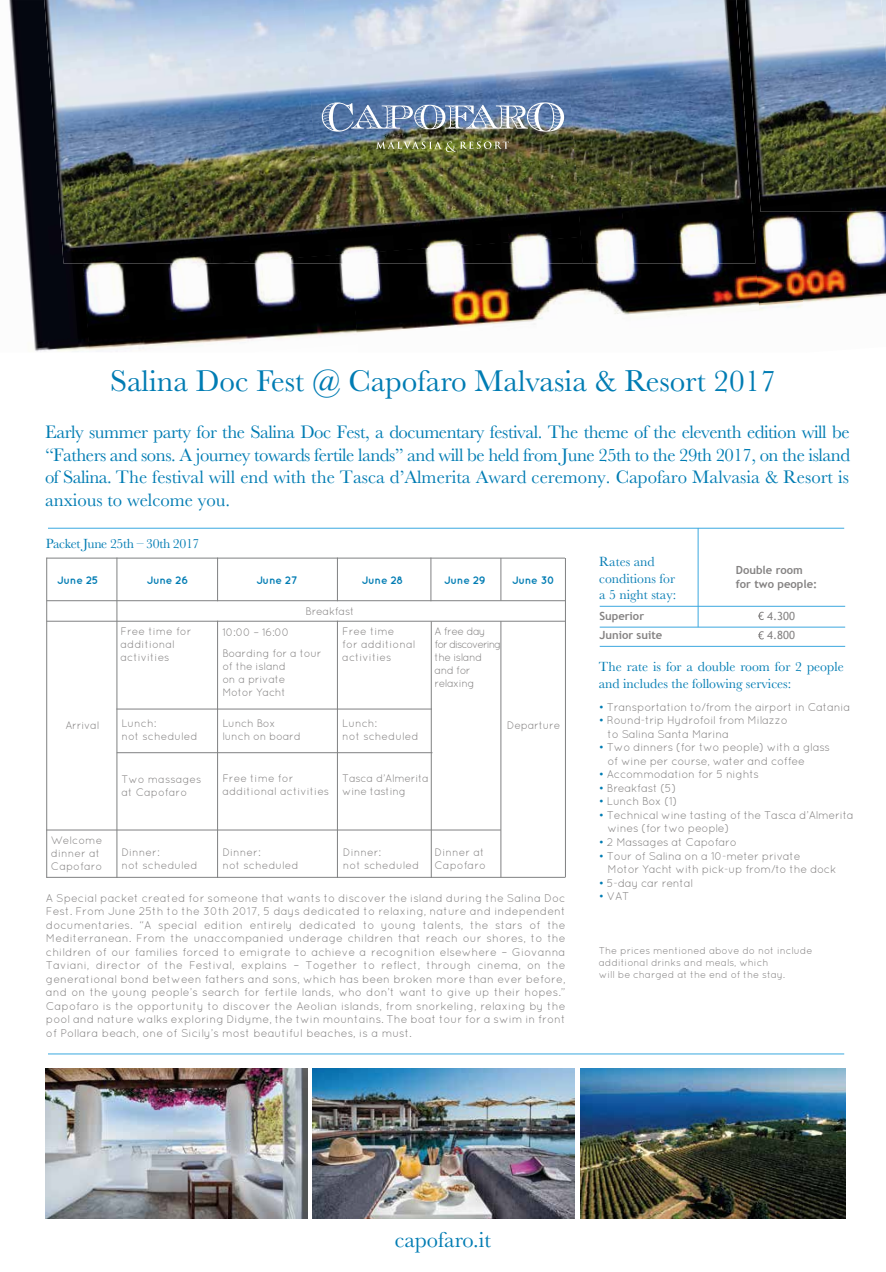
<style>
.page{position:relative;width:886px;height:1272px;background:#fff}
.page>*{position:absolute;margin:0;border:0;box-sizing:border-box;transform-origin:0 0}
.t1{font:31.12px "Baskerville";color:#007cb3}
.t2{font:22.5px "Baskerville";color:#007cb3}
.t3{font:18.75px/22.5px "Baskerville";color:#007cb3;text-align:justify}
.t4{font:13.75px/17.5px "Baskerville";color:#007cb3}
.t5{font:13.75px/16.5px "Baskerville";color:#087db4}
.t6{font:13.75px "Baskerville";letter-spacing:-.025em;color:#007cb3}
.t7{font:11.25px/13.5px "Quicksand";letter-spacing:-.025em;color:#848282}
.t8{font:700 11.25px/13.5px "Trebuchet MS";color:#848282}
.t9{font:11.25px "Trebuchet MS";color:#848282}
.t10{font:10.88px/13px "Quicksand";color:#848282}
.t11{font:10.88px/13px "Quicksand";letter-spacing:-.025em;color:#848282}
.t12{font:10.88px/13px "Quicksand";letter-spacing:-.05em;color:#848282}
.t13{font:700 10.88px "Quicksand";letter-spacing:-.025em;color:#007cb3}
.t14{font:10.88px/13px "Quicksand";letter-spacing:-.02em;color:#848282}
.t15{font:10px/12px "Quicksand";letter-spacing:-.01em;color:#848282}
.s1{color:#007cb3}
</style>
<div class="page">
<img style="left:46px;top:1068px;width:261px;height:150px">
<img style="left:312px;top:1068px;width:263px;height:150px">
<hr style="left:48px;top:1053px;width:796px;height:1px;background:#39a8e0">
<hr style="left:48px;top:528px;width:796px;height:1px;background:#39a8e0">
<hr style="left:117px;top:557px;width:1px;height:321px;background:#808182">
<hr style="left:217px;top:557px;width:1px;height:44px;background:#808182">
<hr style="left:217px;top:621px;width:1px;height:257px;background:#808182">
<hr style="left:337px;top:557px;width:1px;height:44px;background:#808182">
<hr style="left:431px;top:557px;width:1px;height:44px;background:#808182">
<hr style="left:337px;top:621px;width:1px;height:257px;background:#808182">
<hr style="left:431px;top:621px;width:1px;height:257px;background:#808182">
<hr style="left:47px;top:600px;width:518px;height:1px;background:#808182">
<hr style="left:47px;top:621px;width:518px;height:1px;background:#808182">
<hr style="left:116px;top:709px;width:316px;height:1px;background:#808182">
<hr style="left:117px;top:752px;width:315px;height:1px;background:#808182">
<hr style="left:46px;top:830px;width:455px;height:1px;background:#808182">
<hr style="left:46px;top:557px;width:1px;height:321px;background:#808182">
<hr style="left:501px;top:621px;width:1px;height:256px;background:#808182">
<hr style="left:501px;top:558px;width:1px;height:43px;background:#808182">
<hr style="left:565px;top:558px;width:1px;height:319px;background:#808182">
<hr style="left:47px;top:558px;width:518px;height:1px;background:#808182">
<hr style="left:47px;top:877px;width:518px;height:1px;background:#808182">
<img style="left:581px;top:1068px;width:264px;height:150px">
<img style="left:9px;top:0;width:74px;height:352px">
<img style="left:755px;top:212px;width:41px;height:98px">
<img style="left:83px;top:263px;width:269px;height:89px">
<img style="left:796px;top:212px;width:90px;height:96px">
<img style="left:352px;top:233px;width:410px;height:101px">
<img style="left:241px;top:344px;width:111px;height:8px">
<img style="left:44px;top:0;width:259px;height:196px">
<img style="left:303px;top:0;width:260px;height:158px">
<img style="left:563px;top:0;width:43px;height:263px">
<img style="left:606px;top:0;width:149px;height:263px">
<img style="left:59px;top:158px;width:522px;height:105px">
<img style="left:215px;top:237px;width:368px;height:26px">
<img style="left:745px;top:0;width:141px;height:212px">
<img style="left:322px;top:102px;width:242px;height:30px">
<svg style="left:376px;top:141px;width:133px;height:11px"></svg>
<hr style="left:698px;top:528px;width:1px;height:99px;background:#3ca8df">
<hr style="left:600px;top:606px;width:245px;height:1px;background:#3ca8df">
<hr style="left:600px;top:627px;width:245px;height:1px;background:#3ca8df">
<hr style="left:600px;top:646px;width:245px;height:1px;background:#3ca8df">
<svg style="left:758px;top:612px;width:6px;height:8px"></svg>
<svg style="left:758px;top:631px;width:6px;height:8px"></svg>
<h1 class="t1" style="left:110px;top:361px;width:667px">Salina Doc Fest @ Capofaro Malvasia &amp; Resort 2017</h1>
<p class="t3" style="left:45px;top:421px;width:807px">Early summer party for the Salina Doc Fest, a documentary festival. The theme of the eleventh edition will be “Fathers and sons. A journey towards fertile lands” and will be held from June 25th to the 29th 2017, on the island of Salina. The festival will end with the Tasca d’Almerita Award ceremony. Capofaro Malvasia &amp; Resort is anxious to welcome you.</p>
<p class="t6" style="left:46px;top:535px;width:155px">Packet June 25th – 30th 2017</p>
<p class="t13" style="left:57px;top:573px;width:43px">June 25</p>
<p class="t13" style="left:147px;top:573px;width:43px">June 26</p>
<p class="t13" style="left:256px;top:573px;width:43px">June 27</p>
<p class="t13" style="left:362px;top:573px;width:43px">June 28</p>
<p class="t13" style="left:444px;top:573px;width:43px">June 29</p>
<p class="t13" style="left:512px;top:573px;width:44px">June 30</p>
<p class="t10" style="left:120px;top:624px;width:73px">Free time for additional activities</p>
<p class="t11" style="left:306px;top:604px;width:50px">Breakfast</p>
<p class="t10" style="left:222px;top:625px;width:69px">10:00 – 16:00</p>
<p class="t10" style="left:342px;top:624px;width:75px">Free time<br>for additional activities</p>
<p class="t11" style="left:222px;top:646px;width:101px">Boarding for a tour of the island<br>on a private<br>Motor Yacht</p>
<p class="t12" style="left:434px;top:624px;width:68px">A free day for discovering the island and for relaxing</p>
<p class="t10" style="left:342px;top:716px;width:78px">Lunch:<br>not scheduled</p>
<p class="t11" style="left:342px;top:771px;width:88px">Tasca d’Almerita wine tasting</p>
<p class="t10" style="left:121px;top:716px;width:78px">Lunch:<br>not scheduled</p>
<p class="t10" style="left:121px;top:772px;width:82px">Two massages at Capofaro</p>
<p class="t14" style="left:222px;top:716px;width:80px">Lunch Box lunch on board</p>
<p class="t10" style="left:222px;top:772px;width:108px">Free time for additional activities</p>
<p class="t11" style="left:66px;top:718px;width:35px">Arrival</p>
<p class="t11" style="left:507px;top:718px;width:55px">Departure</p>
<p class="t10" style="left:51px;top:834px;width:53px">Welcome dinner at<br>Capofaro</p>
<p class="t10" style="left:121px;top:845px;width:78px">Dinner:<br>not scheduled</p>
<p class="t10" style="left:222px;top:845px;width:78px">Dinner:<br>not scheduled</p>
<p class="t10" style="left:343px;top:845px;width:78px">Dinner:<br>not scheduled</p>
<p class="t10" style="left:435px;top:845px;width:53px">Dinner at<br>Capofaro</p>
<p class="t7" style="left:46px;top:891px;width:521px;text-align:justify">A Special packet created for someone that wants to discover the island during the Salina Doc Fest. From June 25th to the 30th 2017, 5 days dedicated to relaxing, nature and independent documentaries. “A special edition entirely dedicated to young talents, the stars of the Mediterranean. From the unaccompanied underage children that reach our shores, to the children of our families forced to emigrate to achieve a recognition elsewhere – Giovanna Taviani, director of the Festival, explains – Together to reflect, through cinema, on the generational bond between fathers and sons, which has been broken more than ever before, and on the young people’s search for fertile lands, who don’t want to give up their hopes.” Capofaro is the opportunity to discover the Aeolian islands, from snorkeling, relaxing by the pool and nature walks exploring Didyme, the twin mountains. The boat tour for a swim in front of Pollara beach, one of Sicily’s most beautiful beaches, is a must.</p>
<p class="t5" style="left:599px;top:554px;width:78px">Rates and conditions for a 5 night stay:</p>
<p class="t8" style="left:736px;top:563px;width:83px">Double room for two people:</p>
<p class="t8" style="left:599px;top:609px;width:46px">Superior</p>
<p class="t9" style="left:767px;top:609px;width:29px">4.300</p>
<p class="t8" style="left:599px;top:628px;width:64px">Junior suite</p>
<p class="t9" style="left:767px;top:629px;width:29px">4.800</p>
<p class="t4" style="left:599px;top:658px;width:246px">The rate is for a double room for 2 people and includes the following services:</p>
<p class="t7" style="left:599px;top:700px;width:253px"><span class="s1">•</span> Transportation to/from the airport in Catania</p>
<p class="t7" style="left:607px;top:713px;width:182px;text-indent:-9px"><span class="s1">•</span> Round-trip Hydrofoil from Milazzo to Salina Santa Marina</p>
<p class="t7" style="left:607px;top:740px;width:224px;text-indent:-9px"><span class="s1">•</span> Two dinners (for two people) with a glass of wine per course, water and coffee</p>
<p class="t7" style="left:599px;top:767px;width:162px"><span class="s1">•</span> Accommodation for 5 nights</p>
<p class="t7" style="left:599px;top:781px;width:79px"><span class="s1">•</span> Breakfast (5)</p>
<p class="t7" style="left:599px;top:794px;width:80px"><span class="s1">•</span> Lunch Box (1)</p>
<p class="t7" style="left:607px;top:808px;width:248px;text-indent:-9px"><span class="s1">•</span> Technical wine tasting of the Tasca d’Almerita wines (for two people)</p>
<p class="t7" style="left:599px;top:835px;width:140px"><span class="s1">•</span> 2 Massages at Capofaro</p>
<p class="t7" style="left:607px;top:848px;width:230px;text-indent:-9px"><span class="s1">•</span> Tour of Salina on a 10-meter private<br>Motor Yacht with pick-up from/to the dock</p>
<p class="t7" style="left:599px;top:875px;width:96px"><span class="s1">•</span> 5-day car rental</p>
<p class="t7" style="left:599px;top:889px;width:32px"><span class="s1">•</span> VAT</p>
<p class="t15" style="left:599px;top:944px;width:215px">The prices mentioned above do not include additional drinks and meals, which<br>will be charged at the end of the stay.</p>
<h2 class="t2" style="left:395px;top:1225px;width:98px">capofaro.it</h2>
</div>
